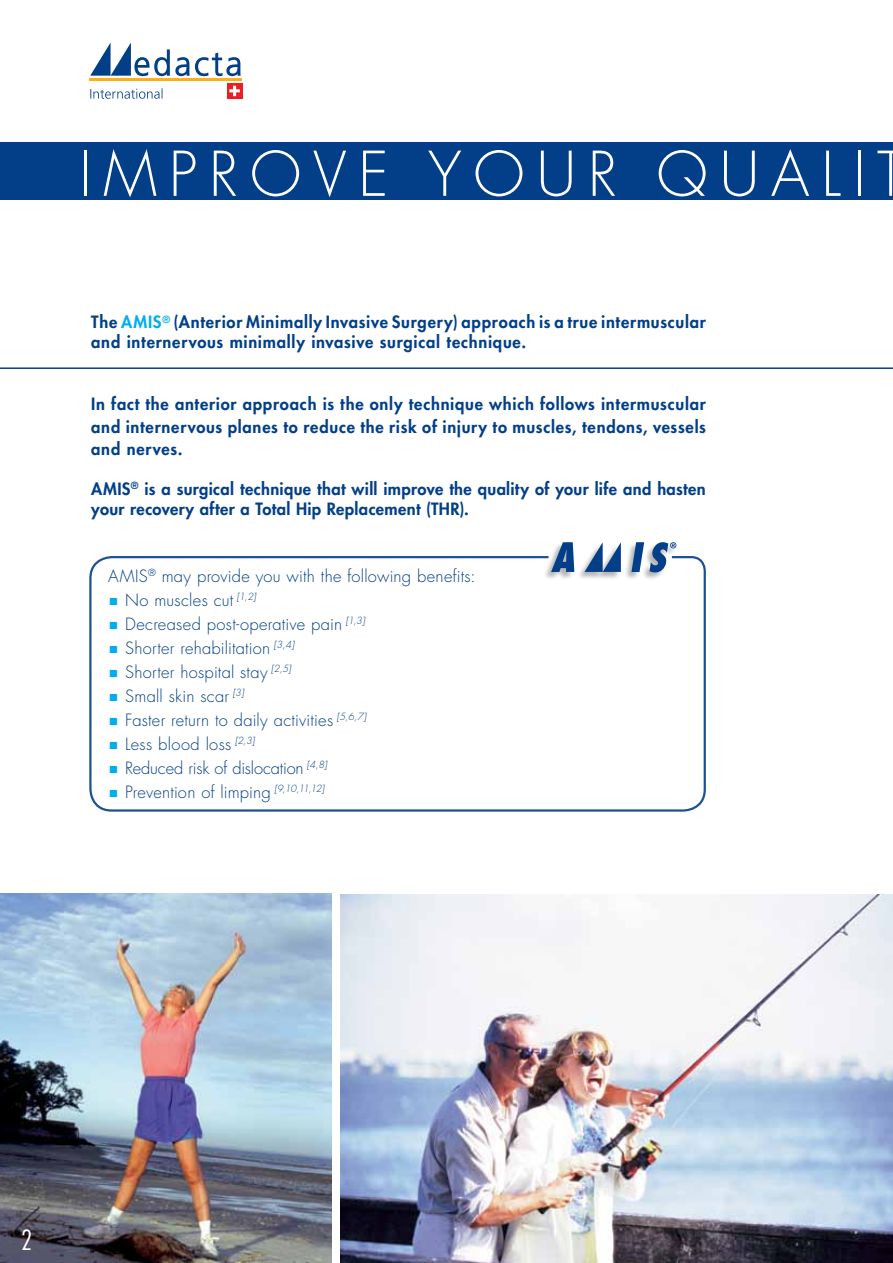
<style>
.page{position:relative;width:893px;height:1263px;background:#fff}
.page>*{position:absolute;margin:0;border:0;box-sizing:border-box;transform-origin:0 0}
.t1{font:300 60px "Futura Std";letter-spacing:.195em;color:#fff}
.t2{font:300 condensed 27px "Futura Std";color:#fff}
.t3{font:300 16.5px/24px "Futura Std";letter-spacing:.015em;color:#023f88}
.t4{font:800 16.5px/22.5px "Futura Std";letter-spacing:.04em;color:#023f88}
.t5{font:800 16.5px/19.8px "Futura Std";letter-spacing:.02em;color:#023f88}
.s1{color:#00aeef}
</style>
<div class="page">
<hr style="left:0;top:367px;width:893px;height:2px;background:#023f88">
<div style="left:0;top:142px;width:893px;height:58px;background:#023f88"></div>
<img style="left:0;top:893px;width:332px;height:370px">
<svg style="left:89px;top:556px;width:617px;height:256px"></svg>
<div style="left:543px;top:542px;width:134px;height:39px;background:#000;opacity:.3"></div>
<svg style="left:551px;top:542px;width:125px;height:30px"></svg>
<img style="left:340px;top:894px;width:553px;height:369px">
<hr style="left:89px;top:79px;width:153px;height:2px;background:#fcaf17">
<svg style="left:90px;top:43px;width:151px;height:33px"></svg>
<div style="left:227px;top:83px;width:15px;height:15px;background:#ed1d24"></div>
<svg style="left:229px;top:86px;width:11px;height:10px"></svg>
<svg style="left:90px;top:88px;width:72px;height:11px"></svg>
<svg style="left:110px;top:597px;width:7px;height:8px"></svg>
<svg style="left:110px;top:621px;width:7px;height:8px"></svg>
<svg style="left:110px;top:645px;width:7px;height:8px"></svg>
<svg style="left:110px;top:669px;width:7px;height:8px"></svg>
<svg style="left:110px;top:693px;width:7px;height:8px"></svg>
<svg style="left:110px;top:717px;width:7px;height:8px"></svg>
<svg style="left:110px;top:741px;width:7px;height:8px"></svg>
<svg style="left:110px;top:765px;width:7px;height:8px"></svg>
<svg style="left:110px;top:789px;width:7px;height:8px"></svg>
<h1 class="t1" style="left:79px;top:138px;width:827px">IMPROVE YOUR QUALIT</h1>
<p class="t4" style="left:91px;top:312px;width:616px;line-height:19.8px">The <span class="s1">AMIS</span><sup>®</sup> (Anterior Minimally Invasive Surgery) approach is a true intermuscular and internervous minimally invasive surgical technique.</p>
<p class="t4" style="left:91px;top:393px;width:616px;text-align:justify">In fact the anterior approach is the only technique which follows intermuscular and internervous planes to reduce the risk of injury to muscles, tendons, vessels and nerves.</p>
<p class="t5" style="left:91px;top:479px;width:616px">AMIS<sup>®</sup> is a surgical technique that will improve the quality of your life and hasten your recovery after a Total Hip Replacement (THR).</p>
<p class="t3" style="left:125px;top:564px;width:352px;text-indent:-17px">AMIS<sup>®</sup> may provide you with the following benefits:<br>No muscles cut <sup>[1,2]<br></sup>Decreased post-operative pain <sup>[1,3]<br></sup>Shorter rehabilitation <sup>[3,4]<br></sup>Shorter hospital stay <sup>[2,5]<br></sup>Small skin scar <sup>[3]<br></sup>Faster return to daily activities <sup>[5,6,7]<br></sup>Less blood loss <sup>[2,3]<br></sup>Reduced risk of dislocation <sup>[4,8]<br></sup>Prevention of limping <sup>[9,10,11,12]</sup></p>
<h2 class="t2" style="left:21px;top:1224px;width:13px">2</h2>
</div>
